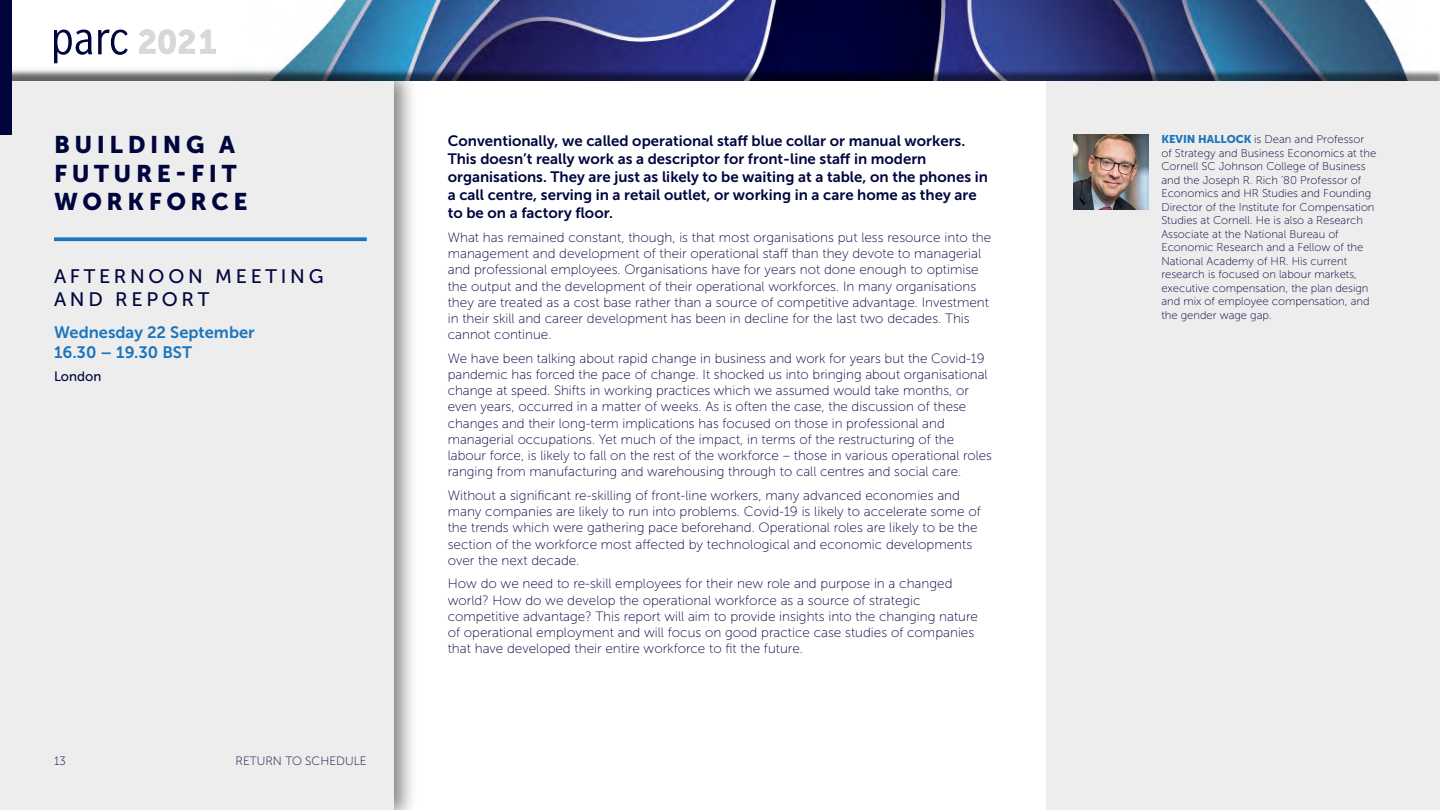
<style>
.page{position:relative;width:1440px;height:810px;background:#fff}
.page>*{position:absolute;margin:0;border:0;box-sizing:border-box;transform-origin:0 0}
.t1{font:24px/28.8px "Museo Sans 900";letter-spacing:.19em;color:#00053e}
.t2{font:19.5px/23.4px "Museo Sans 500";letter-spacing:.19em;color:#00053e}
.t3{font:16.5px/19.8px "Museo Sans 700";color:#1c75bc}
.t4{font:15px/18px "Museo Sans 700";color:#00053e}
.t5{font:13.5px/16.2px "Museo Sans 100";color:#00053e}
.t6{font:13.5px "Museo Sans 500";color:#00053e}
.t7{font:12px "Museo Sans 100";color:#00053e}
.t8{font:11.25px/13.5px "Museo Sans 100";color:#00053e}
.s1{font-family:"Museo Sans 900";color:#1c75bc}
</style>
<div class="page">
<img style="left:54px;top:0;width:1350px;height:69px">
<svg style="left:54px;top:30px;width:38px;height:33px"></svg>
<svg style="left:98px;top:30px;width:30px;height:25px"></svg>
<svg style="left:139px;top:29px;width:77px;height:25px"></svg>
<div style="left:0;top:69px;width:1440px;height:22px;background:#000;opacity:.5"></div>
<div style="left:0;top:81px;width:1440px;height:13px;background:#fff"></div>
<div style="left:0;top:64px;width:418px;height:746px;background:#000;opacity:.5"></div>
<div style="left:0;top:81px;width:394px;height:729px;background:#ededed"></div>
<div style="left:1046px;top:81px;width:394px;height:729px;background:#ededed"></div>
<div style="left:0;top:0;width:12px;height:135px;background:#00053e"></div>
<img style="left:1073px;top:135px;width:75px;height:75px">
<svg style="left:54px;top:237px;width:313px;height:4px"></svg>
<h1 class="t1" style="left:54px;top:130px;width:195px">BUILDING A<br>FUTURE-FIT<br>WORKFORCE</h1>
<h2 class="t2" style="left:54px;top:264px;width:271px">AFTERNOON MEETING<br>AND REPORT</h2>
<p class="t3" style="left:54px;top:322px;width:202px">Wednesday 22 September<br>16.30 – 19.30 BST</p>
<p class="t6" style="left:54px;top:369px;width:49px">London</p>
<p class="t7" style="left:54px;top:755px;width:13px">13</p>
<p class="t7" style="left:236px;top:755px;width:133px">RETURN TO SCHEDULE</p>
<p class="t4" style="left:448px;top:132px;width:542px">Conventionally, we called operational staff blue collar or manual workers.<br>This doesn’t really work as a descriptor for front-line staff in modern organisations. They are just as likely to be waiting at a table, on the phones in a call centre, serving in a retail outlet, or working in a care home as they are to be on a factory floor.</p>
<p class="t5" style="left:448px;top:229px;width:545px">What has remained constant, though, is that most organisations put less resource into the management and development of their operational staff than they devote to managerial and professional employees. Organisations have for years not done enough to optimise the output and the development of their operational workforces. In many organisations they are treated as a cost base rather than a source of competitive advantage. Investment in their skill and career development has been in decline for the last two decades. This cannot continue.</p>
<p class="t5" style="left:448px;top:350px;width:546px">We have been talking about rapid change in business and work for years but the Covid-19 pandemic has forced the pace of change. It shocked us into bringing about organisational change at speed. Shifts in working practices which we assumed would take months, or even years, occurred in a matter of weeks. As is often the case, the discussion of these changes and their long-term implications has focused on those in professional and managerial occupations. Yet much of the impact, in terms of the restructuring of the labour force, is likely to fall on the rest of the workforce – those in various operational roles ranging from manufacturing and warehousing through to call centres and social care.</p>
<p class="t5" style="left:448px;top:487px;width:535px">Without a significant re-skilling of front-line workers, many advanced economies and many companies are likely to run into problems. Covid-19 is likely to accelerate some of the trends which were gathering pace beforehand. Operational roles are likely to be the section of the workforce most affected by technological and economic developments over the next decade.</p>
<p class="t5" style="left:448px;top:576px;width:532px">How do we need to re-skill employees for their new role and purpose in a changed world? How do we develop the operational workforce as a source of strategic competitive advantage? This report will aim to provide insights into the changing nature of operational employment and will focus on good practice case studies of companies that have developed their entire workforce to fit the future.</p>
<p class="t8" style="left:1161px;top:133px;width:216px"><span class="s1">KEVIN HALLOCK</span> is Dean and Professor of Strategy and Business Economics at the Cornell SC Johnson College of Business and the Joseph R. Rich ’80 Professor of Economics and HR Studies and Founding Director of the Institute for Compensation Studies at Cornell. He is also a Research Associate at the National Bureau of Economic Research and a Fellow of the National Academy of HR. His current research is focused on labour markets, executive compensation, the plan design and mix of employee compensation, and the gender wage gap.</p>
</div>
